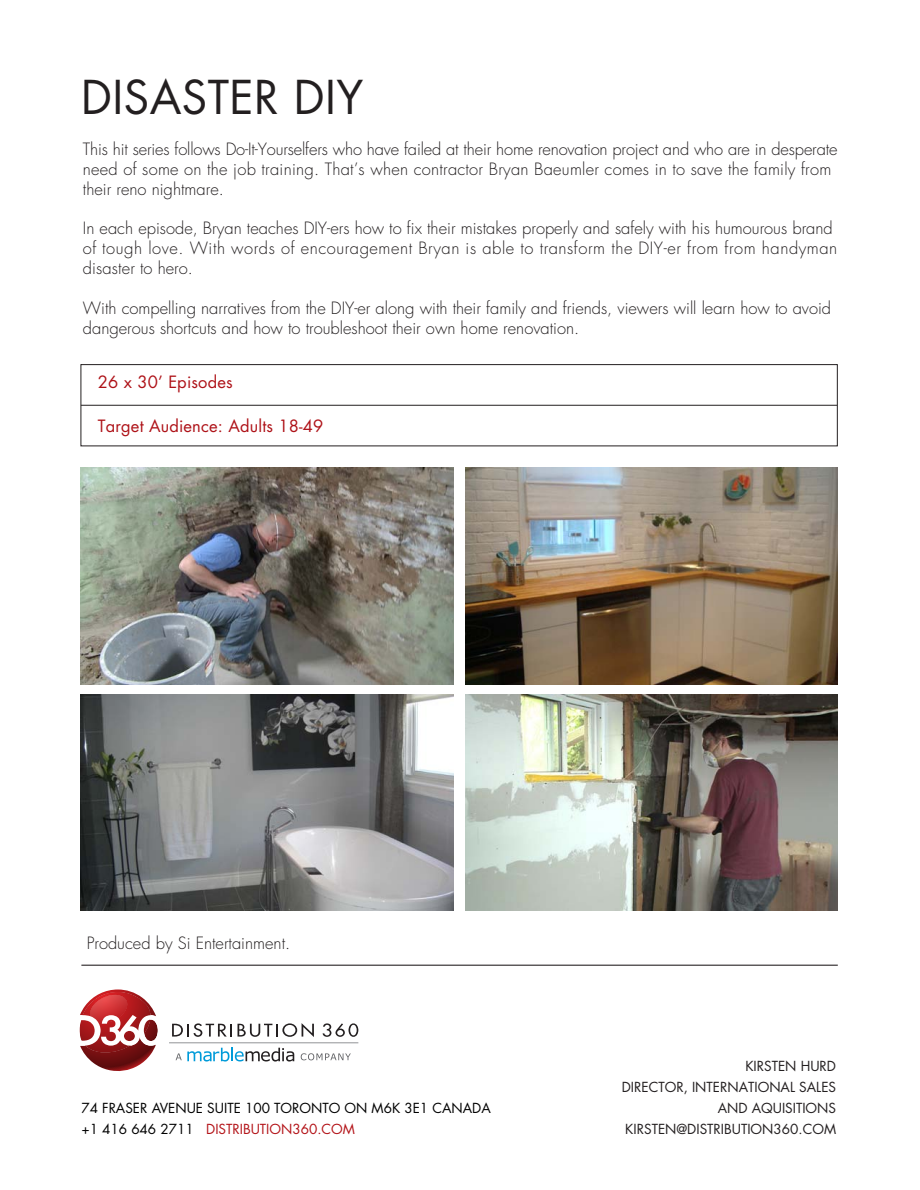
<style>
.page{position:relative;width:920px;height:1190px;background:#fff}
.page>*{position:absolute;margin:0;border:0;box-sizing:border-box;transform-origin:0 0}
.t1{font:45.45px "Futura";letter-spacing:.01em;color:#231f20}
.t2{font:300 16.5px/19.8px "Futura";color:#231f20}
.t3{font:16.5px "Futura";letter-spacing:.01em;color:#ae1218}
.t4{font:13.5px/21px "Futura";color:#231f20;text-align:right}
.t5{font:13.5px/21px "Futura";color:#000}
.s1{color:#b31318}
</style>
<div class="page">
<img style="left:81px;top:695px;width:756px;height:216px">
<img style="left:81px;top:468px;width:756px;height:216px">
<hr style="left:81px;top:405px;width:756px;height:1px;background:#231f20">
<hr style="left:81px;top:964px;width:756px;height:1px;background:#231f20">
<div style="left:454px;top:406px;width:10px;height:517px;background:#fff"></div>
<div style="left:81px;top:364px;width:756px;height:82px;border:1px solid #231f20"></div>
<svg style="left:301px;top:1053px;width:50px;height:7px"></svg>
<svg style="left:79px;top:989px;width:79px;height:82px"></svg>
<svg style="left:172px;top:1023px;width:142px;height:14px"></svg>
<svg style="left:322px;top:1023px;width:36px;height:13px"></svg>
<hr style="left:169px;top:1042px;width:189px;height:1px;background:#919396">
<svg style="left:176px;top:1047px;width:118px;height:14px"></svg>
<h1 class="t1" style="left:81px;top:66px;width:283px">DISASTER DIY</h1>
<p class="t2" style="left:83px;top:139px;width:756px">This hit series follows Do-It-Yourselfers who have failed at their home renovation project and who are in desperate need of some on the job training. That’s when contractor Bryan Baeumler comes in to save the family from their reno nightmare.</p>
<p class="t2" style="left:83px;top:219px;width:756px">In each episode, Bryan teaches DIY-ers how to fix their mistakes properly and safely with his humourous brand of tough love. With words of encouragement Bryan is able to transform the DIY-er from from handyman disaster to hero.</p>
<p class="t2" style="left:83px;top:298px;width:749px">With compelling narratives from the DIY-er along with their family and friends, viewers will learn how to avoid dangerous shortcuts and how to troubleshoot their own home renovation.</p>
<p class="t3" style="left:98px;top:371px;width:136px">26 x 30’ Episodes</p>
<p class="t3" style="left:98px;top:414px;width:227px">Target Audience: Adults 18-49</p>
<p class="t2" style="left:87px;top:933px;width:205px">Produced by Si Entertainment.</p>
<p class="t5" style="left:81px;top:1097px;width:411px">74 FRASER AVENUE SUITE 100 TORONTO ON M6K 3E1 CANADA +1 416 646 2711 <span class="s1">DISTRIBUTION360.COM</span></p>
<p class="t4" style="left:621px;top:1055px;width:216px">KIRSTEN HURD<br>DIRECTOR, INTERNATIONAL SALES<br>AND AQUISITIONS<br>KIRSTEN@DISTRIBUTION360.COM</p>
</div>
